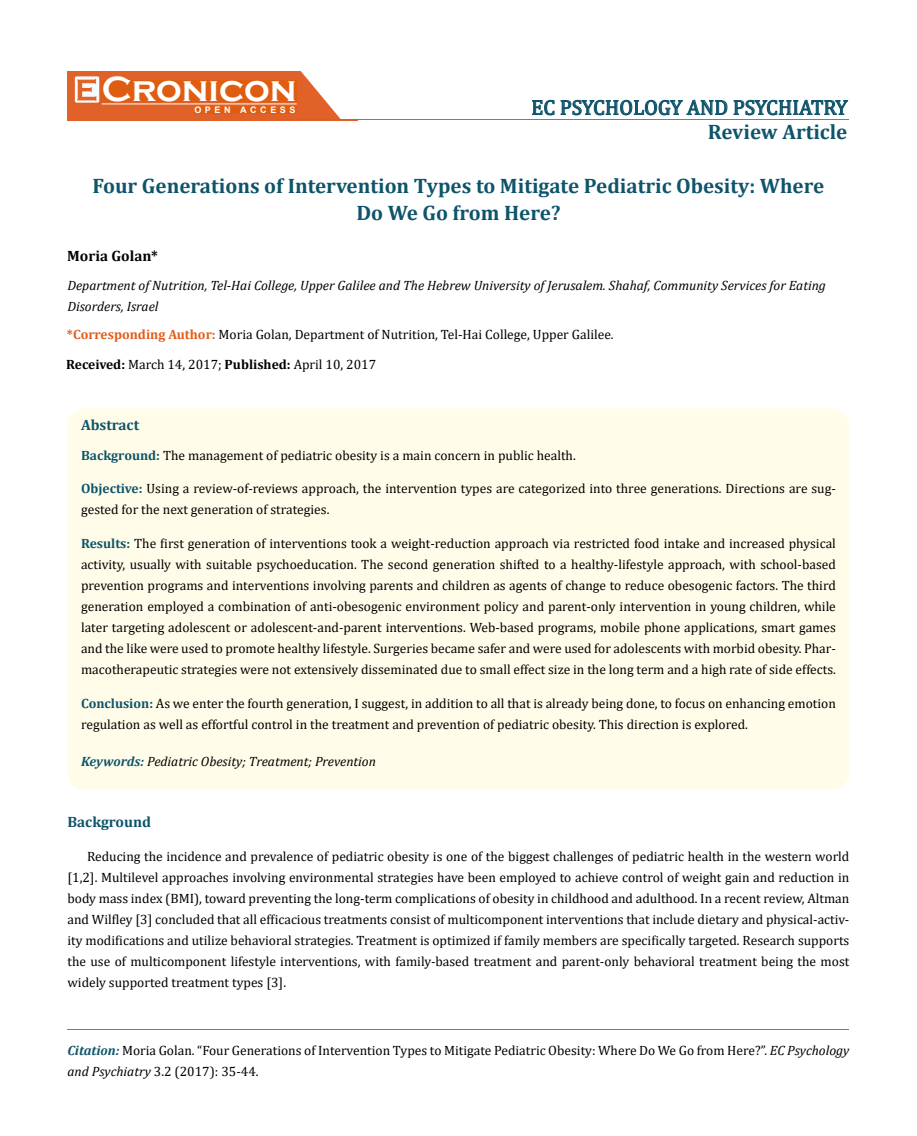
<style>
.page{position:relative;width:917px;height:1136px;background:#fff}
.page>*{position:absolute;margin:0;border:0;box-sizing:border-box;transform-origin:0 0}
.t1{font:700 36px "Copperplate Gothic";color:#fff}
.t2{font:700 21px/27px "Cambria";color:#0e546a;text-align:center}
.t3{font:21px "Cambria";color:#0e546a}
.t4{font:700 15px "Cambria";color:#0e546a}
.t5{font:700 15px "Cambria";color:#000}
.t6{font:13.5px/21px "Cambria";color:#000}
.t7{font:italic 13.5px/21px "Cambria";color:#000}
.t8{font:700 9px "Arial";letter-spacing:.4em;color:#fff}
.s1{font-weight:700;color:#e05d1a}
.s2{font-weight:700}
.s3{font-weight:700;color:#0e546a}
.s4{font-weight:700;font-style:italic;color:#0e546a}
.s5{font-style:italic}
</style>
<div class="page">
<div style="left:67px;top:71px;width:290px;height:49px;background:#e06228"></div>
<svg style="left:300px;top:71px;width:57px;height:48px"></svg>
<img style="left:75px;top:76px;width:24px;height:27px">
<div style="left:102px;top:80px;width:195px;height:21px;background:#df5d11"></div>
<div style="left:194px;top:106px;width:103px;height:8px;background:#df5d11"></div>
<svg style="left:532px;top:100px;width:195px;height:15px"></svg>
<svg style="left:733px;top:100px;width:115px;height:15px"></svg>
<hr style="left:102px;top:103px;width:194px;height:1px;background:#fff">
<hr style="left:279px;top:119px;width:569px;height:1px;background:#e05d1a">
<hr style="left:67px;top:1029px;width:782px;height:1px;background:#e05d1a">
<div style="left:67px;top:408px;width:782px;height:381px;background:#fffde9;border-radius:18px"></div>
<h1 class="t1" style="left:102px;top:69px;width:196px">Cronicon</h1>
<p class="t8" style="left:194px;top:103px;width:103px">OPEN ACCESS</p>
<h2 class="t3" style="left:531px;top:95px;width:318px">EC PSYCHOLOGY AND PSYCHIATRY</h2>
<h2 class="t2" style="left:708px;top:118px;width:141px">Review Article</h2>
<h2 class="t2" style="left:93px;top:172px;width:733px">Four Generations of Intervention Types to Mitigate Pediatric Obesity: Where<br>Do We Go from Here?</h2>
<p class="t5" style="left:67px;top:245px;width:92px">Moria Golan*</p>
<p class="t7" style="left:67px;top:274px;width:760px">Department of Nutrition, Tel-Hai College, Upper Galilee and The Hebrew University of Jerusalem. Shahaf, Community Services for Eating<br>Disorders, Israel</p>
<p class="t6" style="left:67px;top:324px;width:548px"><span class="s1">*Corresponding Author:</span> Moria Golan, Department of Nutrition, Tel-Hai College, Upper Galilee.</p>
<p class="t6" style="left:66px;top:354px;width:311px"><span class="s2">Received:</span> March 14, 2017; <span class="s2">Published:</span> April 10, 2017</p>
<p class="t4" style="left:81px;top:414px;width:60px">Abstract</p>
<p class="t6" style="left:81px;top:445px;width:496px"><span class="s3">Background:</span> The management of pediatric obesity is a main concern in public health.</p>
<p class="t6" style="left:81px;top:477px;width:756px"><span class="s3">Objective:</span> Using a review-of-reviews approach, the intervention types are categorized into three generations. Directions are sug&shy;gested for the next generation of strategies.</p>
<p class="t6" style="left:81px;top:532px;width:756px;text-align:justify"><span class="s3">Results:</span> The first generation of interventions took a weight-reduction approach via restricted food intake and increased physical activity, usually with suitable psychoeducation. The second generation shifted to a healthy-lifestyle approach, with school-based prevention programs and interventions involving parents and children as agents of change to reduce obesogenic factors. The third generation employed a combination of anti-obesogenic environment policy and parent-only intervention in young children, while later targeting adolescent or adolescent-and-parent interventions. Web-based programs, mobile phone applications, smart games and the like were used to promote healthy lifestyle. Surgeries became safer and were used for adolescents with morbid obesity. Phar&shy;macotherapeutic strategies were not extensively disseminated due to small effect size in the long term and a high rate of side effects.</p>
<p class="t6" style="left:81px;top:692px;width:756px"><span class="s3">Conclusion:</span> As we enter the fourth generation, I suggest, in addition to all that is already being done, to focus on enhancing emotion regulation as well as effortful control in the treatment and prevention of pediatric obesity. This direction is explored.</p>
<p class="t7" style="left:81px;top:750px;width:296px"><span class="s3">Keywords:</span> Pediatric Obesity; Treatment; Prevention</p>
<p class="t4" style="left:67px;top:811px;width:85px">Background</p>
<p class="t6" style="left:67px;top:846px;width:783px;text-align:justify;text-indent:19px">Reducing the incidence and prevalence of pediatric obesity is one of the biggest challenges of pediatric health in the western world [1,2]. Multilevel approaches involving environmental strategies have been employed to achieve control of weight gain and reduction in body mass index (BMI), toward preventing the long-term complications of obesity in childhood and adulthood. In a recent review, Altman and Wilfley [3] concluded that all efficacious treatments consist of multicomponent interventions that include dietary and physical-activ&shy;ity modifications and utilize behavioral strategies. Treatment is optimized if family members are specifically targeted. Research supports the use of multicomponent lifestyle interventions, with family-based treatment and parent-only behavioral treatment being the most widely supported treatment types [3].</p>
<p class="t6" style="left:67px;top:1039px;width:783px"><span class="s4">Citation:</span> Moria Golan. “Four Generations of Intervention Types to Mitigate Pediatric Obesity: Where Do We Go from Here?”. <span class="s5">EC Psychology and Psychiatry</span> 3.2 (2017): 35-44.</p>
</div>
